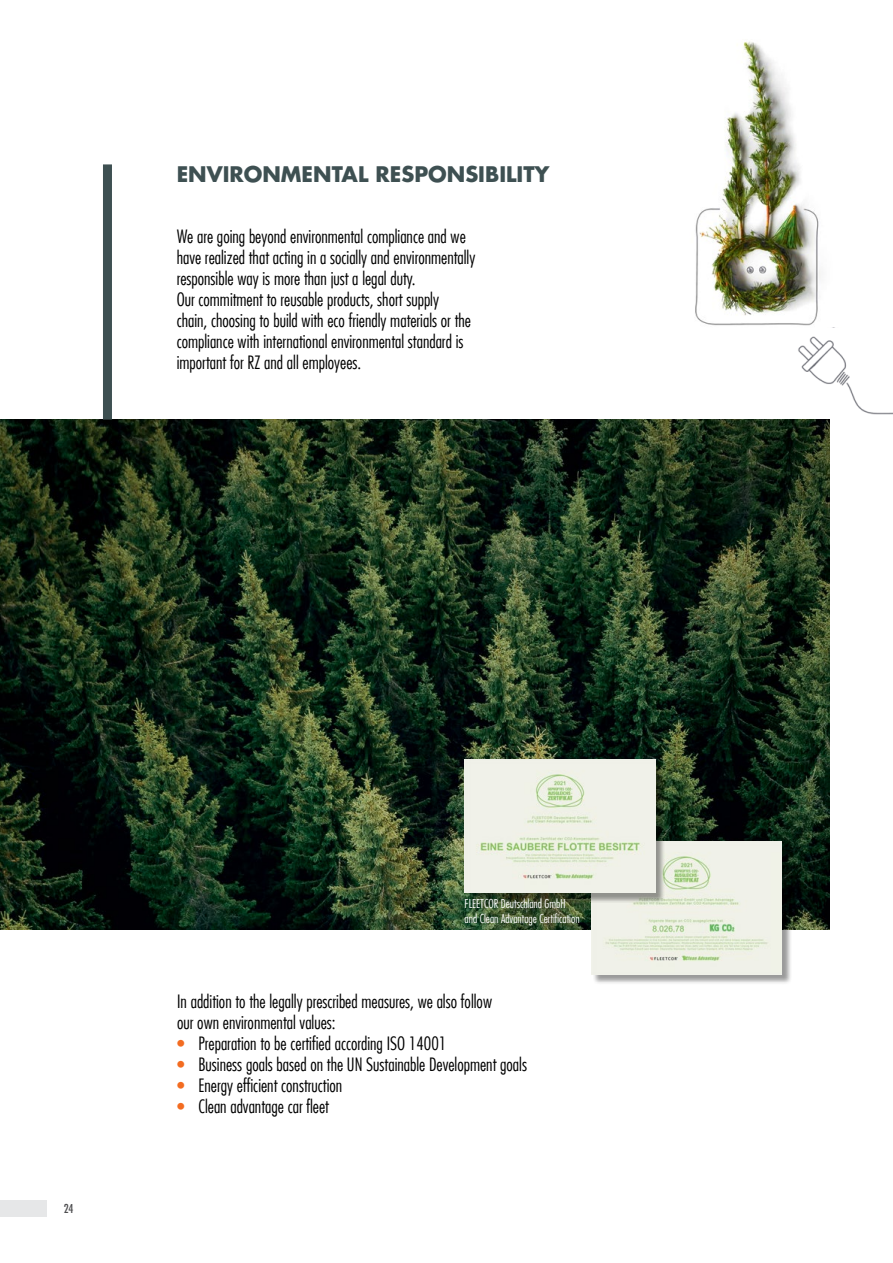
<style>
.page{position:relative;width:893px;height:1263px;background:#fff}
.page>*{position:absolute;margin:0;border:0;box-sizing:border-box;transform-origin:0 0}
.t1{font:700 21px "Futura LT";color:#3e5052}
.t2{font:300 condensed 18px/21px "Futura LT";color:#000}
.t3{font:300 condensed 12px/14.4px "Futura LT";color:#fff}
.t4{font:condensed 12px "Futura LT";color:#4d4d4f}
.s1{color:#f36c21}
</style>
<div class="page">
<img style="left:0;top:420px;width:829px;height:510px">
<div style="left:0;top:1200px;width:47px;height:17px;background:#e6e7e8"></div>
<img style="left:798px;top:336px;width:95px;height:79px">
<div style="left:103px;top:164px;width:9px;height:256px;background:#3e5052"></div>
<img style="left:695px;top:41px;width:126px;height:285px">
<div style="left:593px;top:843px;width:199px;height:142px;background:#000;opacity:.4"></div>
<img style="left:591px;top:841px;width:191px;height:133px">
<div style="left:466px;top:761px;width:200px;height:142px;background:#000;opacity:.4"></div>
<img style="left:464px;top:759px;width:191px;height:133px">
<p class="t1" style="left:177px;top:160px;width:374px">ENVIRONMENTAL RESPONSIBILITY</p>
<p class="t2" style="left:177px;top:226px;width:300px">We are going beyond environmental compliance and we have realized that acting in a socially and environmentally responsible way is more than just a legal duty.<br>Our commitment to reusable products, short supply<br>chain, choosing to build with eco friendly materials or the compliance with international environmental standard is important for RZ and all employees.</p>
<p class="t4" style="left:64px;top:1201px;width:11px">24</p>
<p class="t3" style="left:465px;top:896px;width:117px">FLEETCOR Deutschland GmbH and Clean Advantage Certification</p>
<p class="t2" style="left:177px;top:991px;width:316px">In addition to the legally prescribed measures, we also follow our own environmental values:</p>
<p class="t2" style="left:177px;top:1033px;width:271px"><span class="s1">•</span> Preparation to be certified according ISO 14001</p>
<p class="t2" style="left:177px;top:1054px;width:351px"><span class="s1">•</span> Business goals based on the UN Sustainable Development goals</p>
<p class="t2" style="left:177px;top:1075px;width:167px"><span class="s1">•</span> Energy efficient construction</p>
<p class="t2" style="left:177px;top:1096px;width:153px"><span class="s1">•</span> Clean advantage car fleet</p>
</div>
